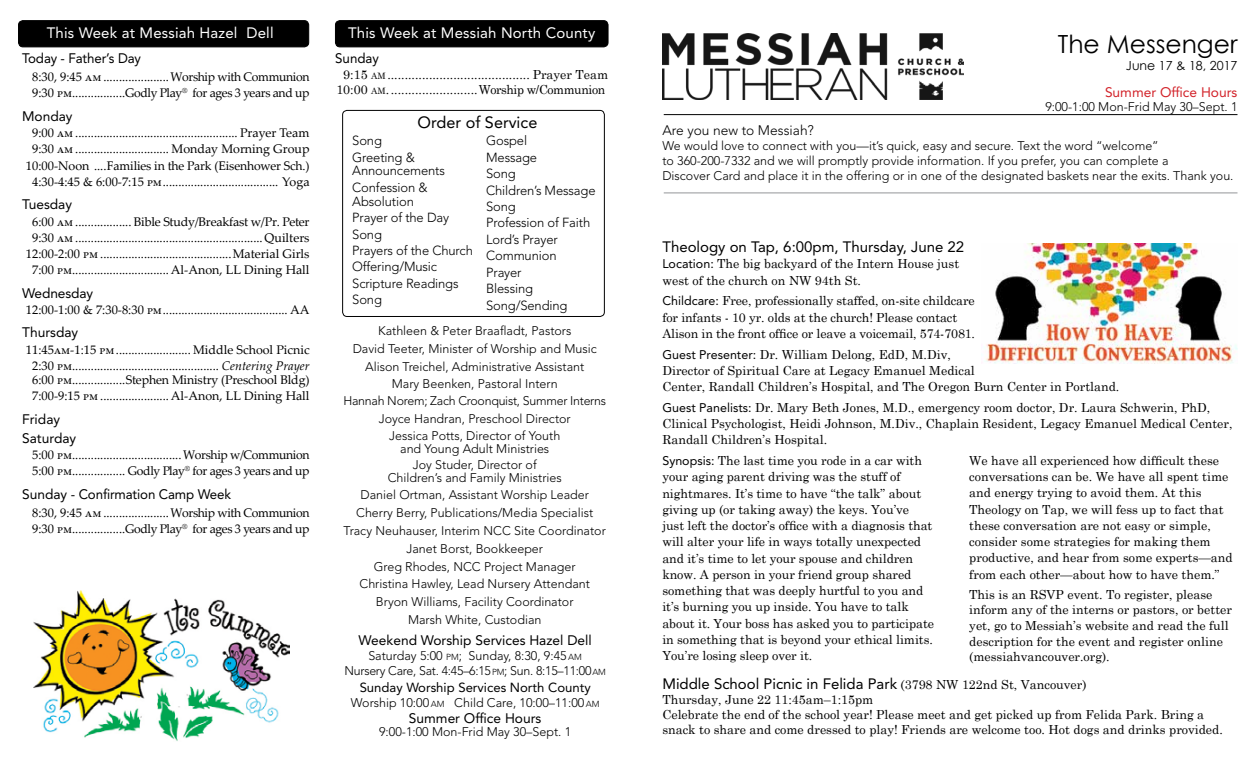
<style>
.page{position:relative;width:1260px;height:765px;background:#fff}
.page>*{position:absolute;margin:0;border:0;box-sizing:border-box;transform-origin:0 0}
.t1{font:25px "Century Gothic";color:#000}
.t2{font:16.25px "Avenir LT Std";color:#000}
.t3{font:15px "Avenir LT Std";color:#000}
.t4{font:15px "Avenir LT Std";letter-spacing:.01em;color:#fff}
.t5{font:13.75px/19px "Avenir LT Std";color:#000}
.t6{font:300 13.75px "Avenir LT Std";color:#000}
.t7{font:13.75px "Avenir LT Std";color:#d2232a}
.t8{font:300 13.12px/16.5px "Avenir LT Std";letter-spacing:-.01em;color:#000}
.t9{font:13.12px "Avenir LT Std";color:#000}
.t10{font:12.5px/16.2px "Century Schoolbook";color:#000}
.t11{font:300 12.5px/17.8px "Avenir LT Std";color:#000;text-align:center}
.t12{font:12.5px/16.2px "Palatino Linotype";letter-spacing:-.01em;color:#000;text-align:center}
.t13{font:12.5px/16.2px "Palatino Linotype";letter-spacing:-.03em;color:#000}
.t14{font:12.5px/15px "Century Schoolbook";letter-spacing:-.03em;color:#000;text-align:center}
.t15{font:300 12.5px/15px "Avenir LT Std";letter-spacing:-.02em;color:#000;text-align:center}
.t16{font:12.5px "Century Gothic";color:#000}
.s1{font-style:italic}
.s2{font-size:8.75px}
.s3{font-style:inherit}
.s4{font-family:"Avenir LT Std"}
.s5{font-family:"Century Schoolbook";font-size:12.5px}
</style>
<div class="page">
<div style="left:19px;top:21px;width:290px;height:26px;background:#000;border-radius:4px"></div>
<div style="left:18px;top:20px;width:291px;height:27px;border:1px solid #000;border-radius:4px"></div>
<div style="left:335px;top:21px;width:273px;height:26px;background:#000;border-radius:5px"></div>
<div style="left:335px;top:20px;width:273px;height:27px;border:1px solid #000;border-radius:5px"></div>
<div style="left:342px;top:110px;width:263px;height:207px;border:1px solid #000;border-radius:5px"></div>
<hr style="left:664px;top:114px;width:574px;height:1px;background:#000">
<img style="left:662px;top:33px;width:302px;height:66px">
<hr style="left:664px;top:193px;width:574px;height:1px;background:#939598">
<img style="left:985px;top:244px;width:253px;height:119px">
<img style="left:33px;top:590px;width:257px;height:151px">
<p class="t4" style="left:47px;top:24px;width:228px">This Week at Messiah Hazel Dell</p>
<p class="t4" style="left:348px;top:24px;width:249px">This Week at Messiah North County</p>
<p class="t5" style="left:22px;top:49px;width:120px">Today - Father’s Day</p>
<p class="t13" style="left:32px;top:68px;width:279px">8:30, 9:45 am .....................Worship with Communion<br>9:30 pm.................Godly Play<sup>®</sup> for ages 3 years and up</p>
<p class="t5" style="left:22px;top:107px;width:52px">Monday</p>
<p class="t12" style="left:26px;top:124px;width:285px">9:00 am .................................................... Prayer Team 9:30 am .............................. Monday Morning Group 10:00-Noon ....Families in the Park (Eisenhower Sch.)<br>4:30-4:45 &amp; 6:00-7:15 pm..................................... Yoga</p>
<p class="t5" style="left:22px;top:195px;width:51px">Tuesday</p>
<p class="t12" style="left:26px;top:213px;width:285px">6:00 am .................. Bible Study/Breakfast w/Pr. Peter 9:30 am ............................................................Quilters 12:00-2:00 pm ..........................................Material Girls 7:00 pm...............................Al-Anon, LL Dining Hall</p>
<p class="t5" style="left:22px;top:284px;width:72px">Wednesday</p>
<p class="t12" style="left:26px;top:301px;width:285px">12:00-1:00 &amp; 7:30-8:30 pm........................................ AA</p>
<p class="t5" style="left:22px;top:323px;width:58px">Thursday</p>
<p class="t12" style="left:26px;top:341px;width:285px">11:45am-1:15 pm........................ Middle School Picnic<br>2:30 pm............................................... <span class="s1">Centering Prayer</span></p>
<p class="t12" style="left:32px;top:371px;width:279px;text-align:left">6:00 pm.................Stephen Ministry (Preschool Bldg)<br>7:00-9:15 pm ......................Al-Anon, LL Dining Hall</p>
<p class="t5" style="left:22px;top:410px;width:56px">Friday<br>Saturday</p>
<p class="t13" style="left:32px;top:446px;width:279px">5:00 pm...................................Worship w/Communion<br>5:00 pm................. Godly Play<sup>®</sup> for ages 3 years and up</p>
<p class="t5" style="left:22px;top:485px;width:210px">Sunday - Confirmation Camp Week</p>
<p class="t13" style="left:32px;top:504px;width:279px">8:30, 9:45 am .....................Worship with Communion<br>9:30 pm.................Godly Play<sup>®</sup> for ages 3 years and up</p>
<p class="t5" style="left:335px;top:49px;width:45px">Sunday</p>
<p class="t14" style="left:336px;top:66px;width:273px">9:15 <span class="s2">AM</span> <span class="s3">.........................................</span> Prayer Team<br>10:00 <span class="s2">AM</span>..........................Worship w/Communion</p>
<h2 class="t2" style="left:418px;top:113px;width:121px">Order of Service</h2>
<p class="t8" style="left:352px;top:133px;width:64px">Song<br>Greeting &amp;</p>
<p class="t8" style="left:352px;top:163px;width:94px">Announcements<br>Confession &amp;</p>
<p class="t8" style="left:352px;top:193px;width:122px">Absolution<br>Prayer of the Day<br>Song<br>Prayers of the Church<br>Offering/Music<br>Scripture Readings<br>Song</p>
<p class="t8" style="left:486px;top:133px;width:111px">Gospel<br>Message<br>Song<br>Children’s Message<br>Song<br>Profession of Faith<br>Lord’s Prayer<br>Communion<br>Prayer<br>Blessing<br>Song/Sending</p>
<p class="t11" style="left:343px;top:322px;width:264px">Kathleen &amp; Peter Braafladt, Pastors<br>David Teeter, Minister of Worship and Music Alison Treichel, Administrative Assistant<br>Mary Beenken, Pastoral Intern<br>Hannah Norem; Zach Croonquist, Summer Interns Joyce Handran, Preschool Director<br>Jessica Potts, Director of Youth</p>
<p class="t11" style="left:400px;top:440px;width:151px;line-height:16.2px">and Young Adult Ministries<br>Joy Studer, Director of</p>
<p class="t11" style="left:344px;top:468px;width:264px">Children’s and Family Ministries<br>Daniel Ortman, Assistant Worship Leader Cherry Berry, Publications/Media Specialist Tracy Neuhauser, Interim NCC Site Coordinator Janet Borst, Bookkeeper<br>Greg Rhodes, NCC Project Manager<br>Christina Hawley, Lead Nursery Attendant Bryon Williams, Facility Coordinator<br>Marsh White, Custodian</p>
<p class="t5" style="left:359px;top:631px;width:235px">Weekend Worship Services Hazel Dell</p>
<p class="t15" style="left:344px;top:649px;width:263px">Saturday 5:00 <span class="s2">PM</span><span class="s3">;</span> Sunday, 8:30, 9:45 <span class="s2">AM<br></span>Nursery Care, Sat. 4:45–6:15<span class="s2">PM</span>; Sun. 8:15–11:00<span class="s2">AM</span></p>
<p class="t9" style="left:360px;top:680px;width:233px">Sunday Worship Services North County</p>
<p class="t11" style="left:351px;top:694px;width:251px">Worship 10:00 <span class="s2">AM</span> Child Care, 10:00–11:00 <span class="s2">AM</span></p>
<p class="t5" style="left:409px;top:709px;width:134px">Summer Office Hours</p>
<p class="t11" style="left:379px;top:723px;width:194px">9:00-1:00 Mon-Frid May 30–Sept. 1</p>
<h1 class="t1" style="left:1058px;top:26px;width:181px">The Messenger</h1>
<p class="t16" style="left:1126px;top:57px;width:113px">June 17 &amp; 18, 2017</p>
<p class="t7" style="left:1105px;top:84px;width:134px">Summer Office Hours</p>
<p class="t11" style="left:1045px;top:98px;width:194px">9:00-1:00 Mon-Frid May 30–Sept. 1</p>
<p class="t6" style="left:662px;top:122px;width:153px">Are you new to Messiah?</p>
<p class="t11" style="left:662px;top:138px;width:573px;line-height:15px;text-align:left">We would love to connect with you—it’s quick, easy and secure. Text the word “welcome”<br>to 360-200-7332 and we will promptly provide information. If you prefer, you can complete a<br>Discover Card and place it in the offering or in one of the designated baskets near the exits. Thank you.</p>
<p class="t3" style="left:662px;top:238px;width:303px">Theology on Tap, 6:00pm, Thursday, June 22</p>
<p class="t10" style="left:662px;top:255px;width:298px"><span class="s4">Location:</span> The big backyard of the Intern House just west of the church on NW 94th St.</p>
<p class="t10" style="left:662px;top:292px;width:314px"><span class="s4">Childcare:</span> Free, professionally staffed, on-site childcare for infants - 10 yr. olds at the church! Please contact<br>Alison in the front office or leave a voicemail, 574-7081.</p>
<p class="t10" style="left:662px;top:345px;width:458px"><span class="s4">Guest Presenter:</span> Dr. William Delong, EdD, M.Div,<br>Director of Spiritual Care at Legacy Emanuel Medical<br>Center, Randall Children’s Hospital, and The Oregon Burn Center in Portland.</p>
<p class="t10" style="left:662px;top:398px;width:572px"><span class="s4">Guest Panelists:</span> Dr. Mary Beth Jones, M.D., emergency room doctor, Dr. Laura Schwerin, PhD,<br>Clinical Psychologist, Heidi Johnson, M.Div., Chaplain Resident, Legacy Emanuel Medical Center,<br>Randall Children’s Hospital.</p>
<p class="t10" style="left:662px;top:451px;width:273px"><span class="s4">Synopsis:</span> The last time you rode in a car with your aging parent driving was the stuff of nightmares. It’s time to have “the talk” about giving up (or taking away) the keys. You’ve<br>just left the doctor’s office with a diagnosis that will alter your life in ways totally unexpected and it’s time to let your spouse and children know. A person in your friend group shared something that was deeply hurtful to you and it’s burning you up inside. You have to talk about it. Your boss has asked you to participate in something that is beyond your ethical limits.<br>You’re losing sleep over it.</p>
<p class="t10" style="left:969px;top:451px;width:265px">We have all experienced how difficult these conversations can be. We have all spent time and energy trying to avoid them. At this Theology on Tap, we will fess up to fact that these conversation are not easy or simple, consider some strategies for making them productive, and hear from some experts—and from each other—about how to have them.”</p>
<p class="t10" style="left:969px;top:585px;width:264px;line-height:15.6px">This is an RSVP event. To register, please inform any of the interns or pastors, or better yet, go to Messiah’s website and read the full description for the event and register online (messiahvancouver.org).</p>
<p class="t3" style="left:662px;top:675px;width:426px">Middle School Picnic in Felida Park <span class="s5">(3798 NW 122nd St, Vancouver)</span></p>
<p class="t10" style="left:662px;top:691px;width:562px;line-height:15px">Thursday, June 22 11:45am–1:15pm<br>Celebrate the end of the school year! Please meet and get picked up from Felida Park. Bring a snack to share and come dressed to play! Friends are welcome too. Hot dogs and drinks provided.</p>
</div>
